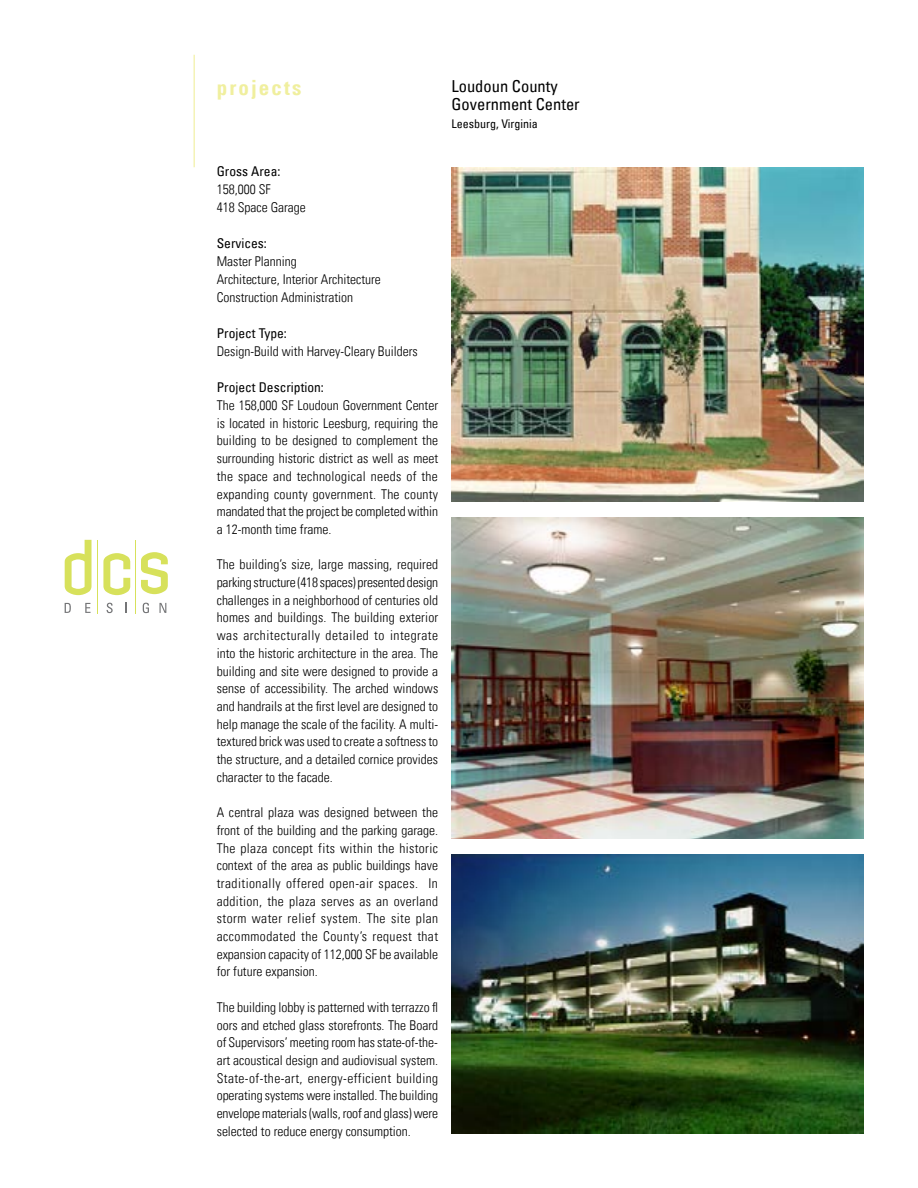
<style>
.page{position:relative;width:918px;height:1188px;background:#fff}
.page>*{position:absolute;margin:0;border:0;box-sizing:border-box;transform-origin:0 0}
.t1{font:700 condensed 21px "Univers LT";letter-spacing:.1em;color:#f0ef9e}
.t2{font:condensed 16.5px/18px "Univers LT";color:#000}
.t3{font:300 condensed 13.5px/17.7px "Univers LT";color:#000;text-align:justify}
.t4{font:condensed 13.5px "Univers LT";color:#000}
.t5{font:condensed 12px "Univers LT";color:#000}
</style>
<div class="page">
<hr style="left:194px;top:55px;width:1px;height:112px;background:#f0ef9e">
<svg style="left:65px;top:540px;width:27px;height:55px"></svg>
<hr style="left:97px;top:540px;width:1px;height:74px;background:#d7e15b">
<hr style="left:135px;top:540px;width:1px;height:74px;background:#d7e15b">
<svg style="left:103px;top:553px;width:27px;height:42px"></svg>
<svg style="left:141px;top:552px;width:27px;height:42px"></svg>
<svg style="left:65px;top:603px;width:6px;height:10px"></svg>
<svg style="left:85px;top:603px;width:6px;height:10px"></svg>
<svg style="left:107px;top:603px;width:6px;height:10px"></svg>
<svg style="left:160px;top:603px;width:6px;height:10px"></svg>
<svg style="left:143px;top:603px;width:6px;height:10px"></svg>
<img style="left:451px;top:167px;width:413px;height:334px">
<img style="left:451px;top:854px;width:413px;height:280px">
<img style="left:451px;top:517px;width:413px;height:321px">
<h1 class="t1" style="left:217px;top:75px;width:86px">projects</h1>
<p class="t2" style="left:452px;top:77px;width:130px">Loudoun County<br>Government Center</p>
<p class="t5" style="left:452px;top:116px;width:88px">Leesburg, Virginia</p>
<p class="t4" style="left:217px;top:163px;width:65px">Gross Area:</p>
<p class="t3" style="left:217px;top:181px;width:91px">158,000 SF<br>418 Space Garage</p>
<p class="t4" style="left:217px;top:235px;width:52px">Services:</p>
<p class="t3" style="left:217px;top:253px;width:166px;text-align:left">Master Planning<br>Architecture, Interior Architecture<br>Construction Administration</p>
<p class="t4" style="left:217px;top:325px;width:72px">Project Type:</p>
<p class="t3" style="left:217px;top:343px;width:202px">Design-Build with Harvey-Cleary Builders</p>
<p class="t4" style="left:217px;top:379px;width:109px">Project Description:</p>
<p class="t3" style="left:217px;top:396px;width:223px">The 158,000 SF Loudoun Government Center is located in historic Leesburg, requiring the building to be designed to complement the surrounding historic district as well as meet the space and technological needs of the expanding county government. The county mandated that the project be completed within a 12-month time frame.</p>
<p class="t3" style="left:217px;top:556px;width:223px">The building’s size, large massing, required parking structure (418 spaces) presented design challenges in a neighborhood of centuries old homes and buildings. The building exterior was architecturally detailed to integrate into the historic architecture in the area. The building and site were designed to provide a sense of accessibility. The arched windows and handrails at the first level are designed to help manage the scale of the facility. A multi&shy;textured brick was used to create a softness to the structure, and a detailed cornice provides character to the facade.</p>
<p class="t3" style="left:217px;top:804px;width:223px">A central plaza was designed between the front of the building and the parking garage.<br>The plaza concept fits within the historic context of the area as public buildings have traditionally offered open-air spaces. In addition, the plaza serves as an overland storm water relief system. The site plan accommodated the County’s request that expansion capacity of 112,000 SF be available for future expansion.</p>
<p class="t3" style="left:217px;top:998px;width:223px">The building lobby is patterned with terrazzo fl oors and etched glass storefronts. The Board of Supervisors’ meeting room has state-of-the&shy;art acoustical design and audiovisual system.<br>State-of-the-art, energy-efficient building operating systems were installed. The building envelope materials (walls, roof and glass) were selected to reduce energy consumption.</p>
</div>
